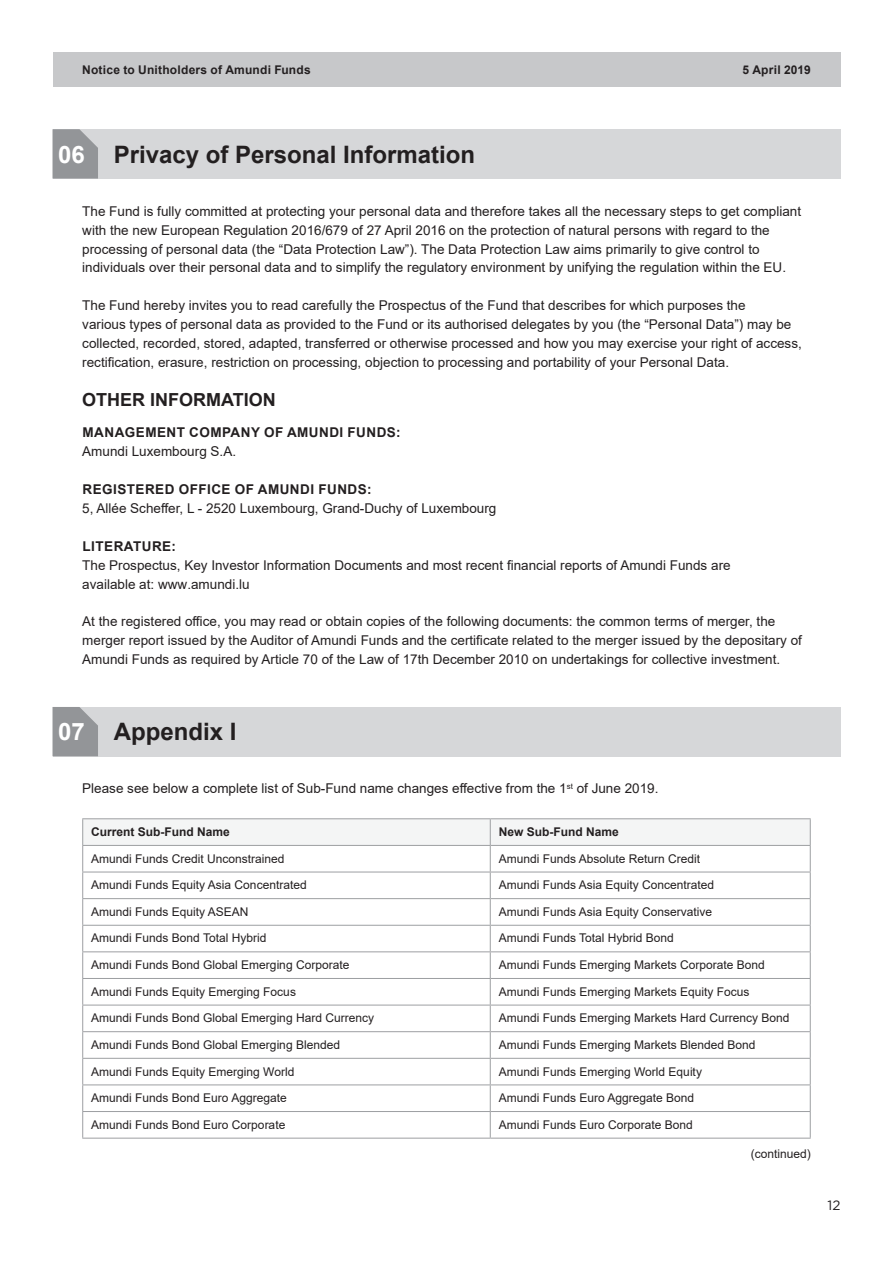
<style>
.page{position:relative;width:893px;height:1263px;background:#fff}
.page>*{position:absolute;margin:0;border:0;box-sizing:border-box;transform-origin:0 0}
.t1{font:700 24px "Arial";color:#231f20}
.t2{font:700 18px "Arial";color:#231f20}
.t3{font:13.5px/18.9px "Arial";color:#231f20}
.t4{font:700 13.5px "Arial";letter-spacing:.035em;color:#231f20}
.t5{font:13.5px "Gotham";color:#231f20}
.t6{font:12px "Arial";color:#231f20}
.t7{font:700 12px "Arial";letter-spacing:.015em;color:#231f20}
.s1{color:#fff}
</style>
<div class="page">
<div style="left:53px;top:53px;width:787px;height:34px;background:#c7c8ca"></div>
<div style="left:53px;top:129px;width:787px;height:50px;background:#d6d7d9"></div>
<svg style="left:53px;top:129px;width:45px;height:50px;background:#999a9d"></svg>
<div style="left:53px;top:707px;width:787px;height:49px;background:#d6d7d9"></div>
<svg style="left:53px;top:707px;width:45px;height:49px;background:#989a9d"></svg>
<hr style="left:82px;top:818px;width:408px;height:1px;background:#9d9fa2">
<hr style="left:490px;top:818px;width:321px;height:1px;background:#9d9fa2">
<svg style="left:82px;top:819px;width:729px;height:319px"></svg>
<hr style="left:82px;top:1138px;width:408px;height:1px;background:#9d9fa2">
<hr style="left:490px;top:1138px;width:321px;height:1px;background:#9d9fa2">
<p class="t7" style="left:82px;top:61px;width:230px">Notice to Unitholders of Amundi Funds</p>
<p class="t7" style="left:742px;top:61px;width:70px">5 April 2019</p>
<h1 class="t1" style="left:58px;top:137px;width:419px"><span class="s1">06</span> Privacy of Personal Information</h1>
<p class="t3" style="left:82px;top:201px;width:720px">The Fund is fully committed at protecting your personal data and therefore takes all the necessary steps to get compliant with the new European Regulation 2016/679 of 27 April 2016 on the protection of natural persons with regard to the processing of personal data (the “Data Protection Law”). The Data Protection Law aims primarily to give control to individuals over their personal data and to simplify the regulatory environment by unifying the regulation within the EU.</p>
<p class="t3" style="left:82px;top:296px;width:721px">The Fund hereby invites you to read carefully the Prospectus of the Fund that describes for which purposes the<br>various types of personal data as provided to the Fund or its authorised delegates by you (the “Personal Data”) may be collected, recorded, stored, adapted, transferred or otherwise processed and how you may exercise your right of access, rectification, erasure, restriction on processing, objection to processing and portability of your Personal Data.</p>
<h2 class="t2" style="left:82px;top:387px;width:195px">OTHER INFORMATION</h2>
<p class="t4" style="left:83px;top:423px;width:320px">MANAGEMENT COMPANY OF AMUNDI FUNDS:</p>
<p class="t3" style="left:82px;top:442px;width:155px">Amundi Luxembourg S.A.</p>
<p class="t4" style="left:83px;top:480px;width:290px">REGISTERED OFFICE OF AMUNDI FUNDS:</p>
<p class="t3" style="left:82px;top:499px;width:416px">5, Allée Scheffer, L - 2520 Luxembourg, Grand-Duchy of Luxembourg</p>
<p class="t4" style="left:83px;top:536px;width:95px">LITERATURE:</p>
<p class="t3" style="left:82px;top:555px;width:650px">The Prospectus, Key Investor Information Documents and most recent financial reports of Amundi Funds are available at: www.amundi.lu</p>
<p class="t3" style="left:82px;top:612px;width:721px">At the registered office, you may read or obtain copies of the following documents: the common terms of merger, the merger report issued by the Auditor of Amundi Funds and the certificate related to the merger issued by the depositary of<br>Amundi Funds as required by Article 70 of the Law of 17th December 2010 on undertakings for collective investment.</p>
<h1 class="t1" style="left:58px;top:715px;width:180px"><span class="s1">07</span> Appendix I</h1>
<p class="t3" style="left:82px;top:779px;width:578px">Please see below a complete list of Sub-Fund name changes effective from the 1<sup>st</sup> of June 2019.</p>
<p class="t7" style="left:91px;top:824px;width:140px">Current Sub-Fund Name</p>
<p class="t7" style="left:499px;top:824px;width:122px">New Sub-Fund Name</p>
<p class="t6" style="left:91px;top:850px;width:195px">Amundi Funds Credit Unconstrained</p>
<p class="t6" style="left:499px;top:850px;width:203px">Amundi Funds Absolute Return Credit</p>
<p class="t6" style="left:91px;top:877px;width:217px">Amundi Funds Equity Asia Concentrated</p>
<p class="t6" style="left:499px;top:877px;width:217px">Amundi Funds Asia Equity Concentrated</p>
<p class="t6" style="left:91px;top:903px;width:159px">Amundi Funds Equity ASEAN</p>
<p class="t6" style="left:499px;top:903px;width:215px">Amundi Funds Asia Equity Conservative</p>
<p class="t6" style="left:91px;top:930px;width:177px">Amundi Funds Bond Total Hybrid</p>
<p class="t6" style="left:499px;top:930px;width:177px">Amundi Funds Total Hybrid Bond</p>
<p class="t6" style="left:91px;top:956px;width:260px">Amundi Funds Bond Global Emerging Corporate</p>
<p class="t6" style="left:499px;top:956px;width:268px">Amundi Funds Emerging Markets Corporate Bond</p>
<p class="t6" style="left:91px;top:983px;width:206px">Amundi Funds Equity Emerging Focus</p>
<p class="t6" style="left:499px;top:983px;width:252px">Amundi Funds Emerging Markets Equity Focus</p>
<p class="t6" style="left:91px;top:1010px;width:284px">Amundi Funds Bond Global Emerging Hard Currency</p>
<p class="t6" style="left:499px;top:1010px;width:292px">Amundi Funds Emerging Markets Hard Currency Bond</p>
<p class="t6" style="left:91px;top:1036px;width:250px">Amundi Funds Bond Global Emerging Blended</p>
<p class="t6" style="left:499px;top:1036px;width:258px">Amundi Funds Emerging Markets Blended Bond</p>
<p class="t6" style="left:91px;top:1063px;width:205px">Amundi Funds Equity Emerging World</p>
<p class="t6" style="left:499px;top:1063px;width:205px">Amundi Funds Emerging World Equity</p>
<p class="t6" style="left:91px;top:1090px;width:197px">Amundi Funds Bond Euro Aggregate</p>
<p class="t6" style="left:499px;top:1090px;width:197px">Amundi Funds Euro Aggregate Bond</p>
<p class="t6" style="left:91px;top:1116px;width:196px">Amundi Funds Bond Euro Corporate</p>
<p class="t6" style="left:499px;top:1116px;width:196px">Amundi Funds Euro Corporate Bond</p>
<p class="t6" style="left:751px;top:1146px;width:62px">(continued)</p>
<p class="t5" style="left:827px;top:1197px;width:14px">12</p>
</div>
